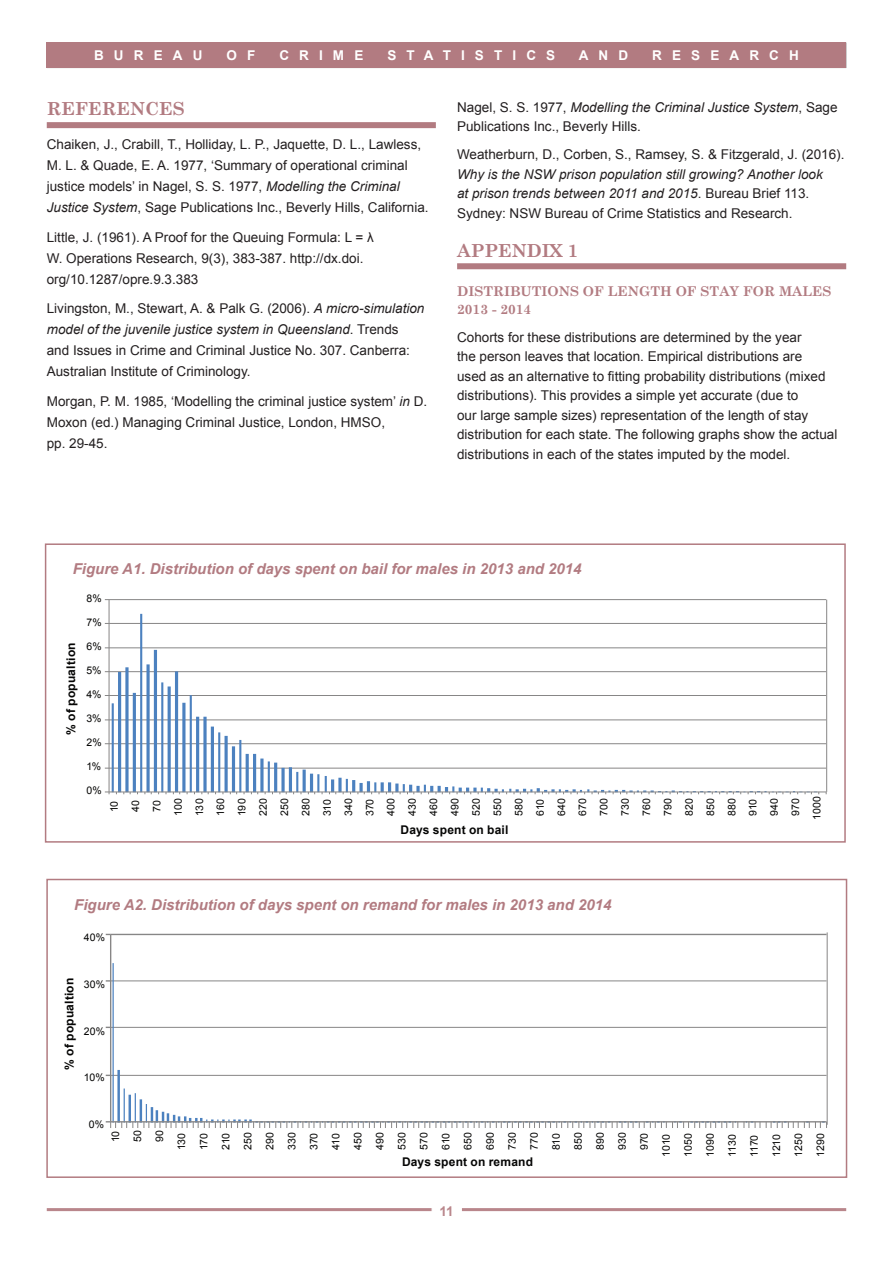
<style>
.page{position:relative;width:893px;height:1263px;background:#fff}
.page>*{position:absolute;margin:0;border:0;box-sizing:border-box;transform-origin:0 0}
._1__0_Caption{font:700 18px "Century Schoolbook";color:#b27b81}
.t1{font:italic 700 15px "Arial";color:#b27b81}
._4__Text__body{font:13.5px/21px "Arial";color:#231f20}
._2__0_0_Subhead_1{font:700 13.5px/18px "Century Schoolbook";color:#b27b81}
.t2{font:700 13.5px "Arial";letter-spacing:.75em;color:#fff}
.t3{font:700 13.5px "Arial";color:#b9868b}
.t4{font:700 12px "Arial";letter-spacing:.015em;color:#050504}
.t5{font:10.5px/21.3px "Arial";letter-spacing:.02em;color:#050504;text-align:center}
.s1{font-style:italic}
</style>
<div class="page">
<hr style="left:47px;top:1208px;width:799px;height:3px;background:#b9868b">
<div style="left:432px;top:1204px;width:29px;height:17px;background:#fff"></div>
<div style="left:47px;top:43px;width:799px;height:25px;background:#b27b81"></div>
<div style="left:47px;top:122px;width:389px;height:6px;background:#b27b81"></div>
<hr style="left:109px;top:599px;width:717px;height:1px;background:#878686">
<hr style="left:109px;top:623px;width:717px;height:1px;background:#878686">
<hr style="left:109px;top:647px;width:717px;height:1px;background:#878686">
<hr style="left:109px;top:671px;width:717px;height:1px;background:#878686">
<hr style="left:109px;top:695px;width:717px;height:1px;background:#878686">
<hr style="left:109px;top:719px;width:717px;height:1px;background:#878686">
<hr style="left:109px;top:743px;width:717px;height:1px;background:#878686">
<hr style="left:109px;top:768px;width:717px;height:1px;background:#878686">
<svg style="left:112px;top:614px;width:705px;height:177px"></svg>
<hr style="left:109px;top:600px;width:1px;height:192px;background:#878686">
<hr style="left:109px;top:791px;width:717px;height:1px;background:#878686">
<svg style="left:105px;top:791px;width:5px;height:3px"></svg>
<hr style="left:826px;top:600px;width:1px;height:192px;background:#878686">
<div style="left:45px;top:543px;width:801px;height:300px;border:2px solid #b27b81"></div>
<hr style="left:827px;top:932px;width:1px;height:193px;background:#878686">
<hr style="left:111px;top:1075px;width:715px;height:1px;background:#878686">
<hr style="left:111px;top:1027px;width:715px;height:1px;background:#878686">
<hr style="left:111px;top:980px;width:715px;height:1px;background:#878686">
<hr style="left:111px;top:934px;width:715px;height:1px;background:#878686">
<svg style="left:113px;top:963px;width:712px;height:158px"></svg>
<hr style="left:110px;top:934px;width:1px;height:188px;background:#878686">
<hr style="left:111px;top:1121px;width:715px;height:1px;background:#878686">
<svg style="left:755px;top:1122px;width:72px;height:6px"></svg>
<svg style="left:744px;top:1122px;width:5px;height:6px"></svg>
<svg style="left:601px;top:1122px;width:137px;height:6px"></svg>
<svg style="left:590px;top:1122px;width:5px;height:6px"></svg>
<svg style="left:463px;top:1122px;width:121px;height:6px"></svg>
<svg style="left:452px;top:1122px;width:5px;height:6px"></svg>
<svg style="left:436px;top:1122px;width:10px;height:6px"></svg>
<svg style="left:309px;top:1122px;width:121px;height:6px"></svg>
<svg style="left:298px;top:1122px;width:5px;height:6px"></svg>
<svg style="left:155px;top:1122px;width:137px;height:6px"></svg>
<svg style="left:144px;top:1122px;width:5px;height:6px"></svg>
<svg style="left:106px;top:1121px;width:32px;height:7px"></svg>
<div style="left:46px;top:879px;width:801px;height:299px;border:2px solid #b27b81"></div>
<div style="left:457px;top:263px;width:389px;height:6px;background:#b27b81"></div>
<p class="t2" style="left:94px;top:46px;width:110px">BUREAU</p>
<p class="t2" style="left:226px;top:46px;width:30px">O F</p>
<p class="t2" style="left:279px;top:46px;width:85px">CRIME</p>
<p class="t2" style="left:387px;top:46px;width:169px">STATISTICS</p>
<p class="t2" style="left:579px;top:46px;width:51px">AND</p>
<p class="t2" style="left:652px;top:46px;width:148px">RESEARCH</p>
<p class="_1__0_Caption" style="left:47px;top:95px;width:139px">REFERENCES</p>
<p class="_4__Text__body" style="left:47px;top:134px;width:383px">Chaiken, J., Crabill, T., Holliday, L. P., Jaquette, D. L., Lawless, M. L. &amp; Quade, E. A. 1977, ‘Summary of operational criminal justice models’ in Nagel, S. S. 1977, <span class="s1">Modelling the Criminal Justice System</span>, Sage Publications Inc., Beverly Hills, California.</p>
<p class="_4__Text__body" style="left:47px;top:227px;width:329px">Little, J. (1961). A Proof for the Queuing Formula: L = λ<br>W. Operations Research, 9(3), 383-387. http://dx.doi. org/10.1287/opre.9.3.383</p>
<p class="_4__Text__body" style="left:47px;top:298px;width:379px">Livingston, M., Stewart, A. &amp; Palk G. (2006). <span class="s1">A micro-simulation model of the juvenile justice system in Queensland</span>. Trends and Issues in Crime and Criminal Justice No. 307. Canberra:<br>Australian Institute of Criminology.</p>
<p class="_4__Text__body" style="left:47px;top:391px;width:382px">Morgan, P. M. 1985, ‘Modelling the criminal justice system’ <span class="s1">in</span> D.<br>Moxon (ed.) Managing Criminal Justice, London, HMSO,<br>pp. 29-45.</p>
<p class="_4__Text__body" style="left:457px;top:98px;width:382px;line-height:19.5px">Nagel, S. S. 1977, <span class="s1">Modelling the Criminal Justice System</span>, Sage<br>Publications Inc., Beverly Hills.</p>
<p class="_4__Text__body" style="left:457px;top:145px;width:389px;line-height:19.5px">Weatherburn, D., Corben, S., Ramsey, S. &amp; Fitzgerald, J. (2016).<br><span class="s1">Why is the NSW prison population still growing? Another look<br>at prison trends between 2011 and 2015</span>. Bureau Brief 113.<br>Sydney: NSW Bureau of Crime Statistics and Research.</p>
<p class="_1__0_Caption" style="left:457px;top:236px;width:123px">APPENDIX 1</p>
<p class="_2__0_0_Subhead_1" style="left:457px;top:281px;width:376px">DISTRIBUTIONS OF LENGTH OF STAY FOR MALES<br>2013 - 2014</p>
<p class="_4__Text__body" style="left:457px;top:327px;width:382px;line-height:19.5px">Cohorts for these distributions are determined by the year<br>the person leaves that location. Empirical distributions are<br>used as an alternative to fitting probability distributions (mixed distributions). This provides a simple yet accurate (due to<br>our large sample sizes) representation of the length of stay distribution for each state. The following graphs show the actual distributions in each of the states imputed by the model.</p>
<p class="t1" style="left:73px;top:559px;width:510px">Figure A1. Distribution of days spent on bail for males in 2013 and 2014</p>
<p class="t5" style="left:86px;top:588px;width:17px">8%</p>
<p class="t4" style="left:63px;top:735px;width:94px;rotate:-90deg">% of popualtion</p>
<p class="t5" style="left:86px;top:612px;width:17px">7%</p>
<p class="t5" style="left:86px;top:636px;width:17px">6%</p>
<p class="t5" style="left:86px;top:660px;width:17px">5%</p>
<p class="t5" style="left:86px;top:684px;width:16px">4%</p>
<p class="t5" style="left:86px;top:708px;width:17px">3%</p>
<p class="t5" style="left:86px;top:732px;width:17px">2%</p>
<p class="t5" style="left:86px;top:756px;width:16px">1%</p>
<p class="t5" style="left:86px;top:780px;width:17px">0%</p>
<p class="t5" style="left:104px;top:820px;width:26px;rotate:-90deg">10<br>40<br>70<br>100<br>130<br>160<br>190<br>220<br>250<br>280<br>310<br>340<br>370<br>400<br>430<br>460<br>490<br>520<br>550<br>580<br>610<br>640<br>670<br>700<br>730<br>760<br>790<br>820<br>850<br>880<br>910<br>940<br>970<br>1000</p>
<p class="t4" style="left:401px;top:822px;width:109px">Days spent on bail</p>
<p class="t1" style="left:74px;top:894px;width:539px">Figure A2. Distribution of days spent on remand for males in 2013 and 2014</p>
<p class="t5" style="left:84px;top:926px;width:23px">40%</p>
<p class="t4" style="left:61px;top:1070px;width:94px;rotate:-90deg">% of popualtion</p>
<p class="t5" style="left:84px;top:973px;width:23px">30%</p>
<p class="t5" style="left:84px;top:1020px;width:23px">20%</p>
<p class="t5" style="left:84px;top:1067px;width:23px">10%</p>
<p class="t5" style="left:89px;top:1114px;width:17px">0%</p>
<p class="t5" style="left:105px;top:1142px;width:13px;rotate:-90deg">10</p>
<p class="t5" style="left:127px;top:1142px;width:13px;rotate:-90deg">50</p>
<p class="t5" style="left:149px;top:1142px;width:14px;rotate:-90deg">90</p>
<p class="t5" style="left:171px;top:1150px;width:19px;rotate:-90deg">130</p>
<p class="t5" style="left:193px;top:1150px;width:19px;rotate:-90deg">170</p>
<p class="t5" style="left:215px;top:1150px;width:19px;rotate:-90deg">210</p>
<p class="t5" style="left:237px;top:1150px;width:19px;rotate:-90deg">250</p>
<p class="t5" style="left:259px;top:1150px;width:20px;rotate:-90deg">290</p>
<p class="t5" style="left:281px;top:1150px;width:20px;rotate:-90deg">330</p>
<p class="t5" style="left:303px;top:1150px;width:19px;rotate:-90deg">370</p>
<p class="t5" style="left:325px;top:1150px;width:18px;rotate:-90deg">410</p>
<p class="t5" style="left:347px;top:1150px;width:20px;rotate:-90deg">450</p>
<p class="t5" style="left:369px;top:1150px;width:20px;rotate:-90deg">490</p>
<p class="t5" style="left:391px;top:1150px;width:20px;rotate:-90deg">530</p>
<p class="t5" style="left:413px;top:1150px;width:19px;rotate:-90deg">570</p>
<p class="t5" style="left:435px;top:1150px;width:19px;rotate:-90deg">610</p>
<p class="t5" style="left:457px;top:1150px;width:20px;rotate:-90deg">650</p>
<p class="t5" style="left:479px;top:1150px;width:20px;rotate:-90deg">690</p>
<p class="t5" style="left:501px;top:1150px;width:19px;rotate:-90deg">730</p>
<p class="t5" style="left:523px;top:1150px;width:19px;rotate:-90deg">770</p>
<p class="t5" style="left:545px;top:1150px;width:19px;rotate:-90deg">810</p>
<p class="t5" style="left:567px;top:1150px;width:20px;rotate:-90deg">850</p>
<p class="t5" style="left:590px;top:1150px;width:20px;rotate:-90deg">890</p>
<p class="t5" style="left:612px;top:1150px;width:20px;rotate:-90deg">930</p>
<p class="t5" style="left:634px;top:1150px;width:19px;rotate:-90deg">970</p>
<p class="t5" style="left:656px;top:1157px;width:25px;rotate:-90deg">1010</p>
<p class="t5" style="left:678px;top:1157px;width:25px;rotate:-90deg">1050</p>
<p class="t5" style="left:700px;top:1157px;width:25px;rotate:-90deg">1090</p>
<p class="t5" style="left:722px;top:1157px;width:24px;rotate:-90deg">1130</p>
<p class="t5" style="left:744px;top:1157px;width:24px;rotate:-90deg">1170</p>
<p class="t5" style="left:766px;top:1157px;width:24px;rotate:-90deg">1210</p>
<p class="t5" style="left:788px;top:1157px;width:25px;rotate:-90deg">1250</p>
<p class="t5" style="left:810px;top:1157px;width:25px;rotate:-90deg">1290</p>
<p class="t4" style="left:402px;top:1154px;width:133px">Days spent on remand</p>
<p class="t3" style="left:439px;top:1202px;width:16px">11</p>
</div>
